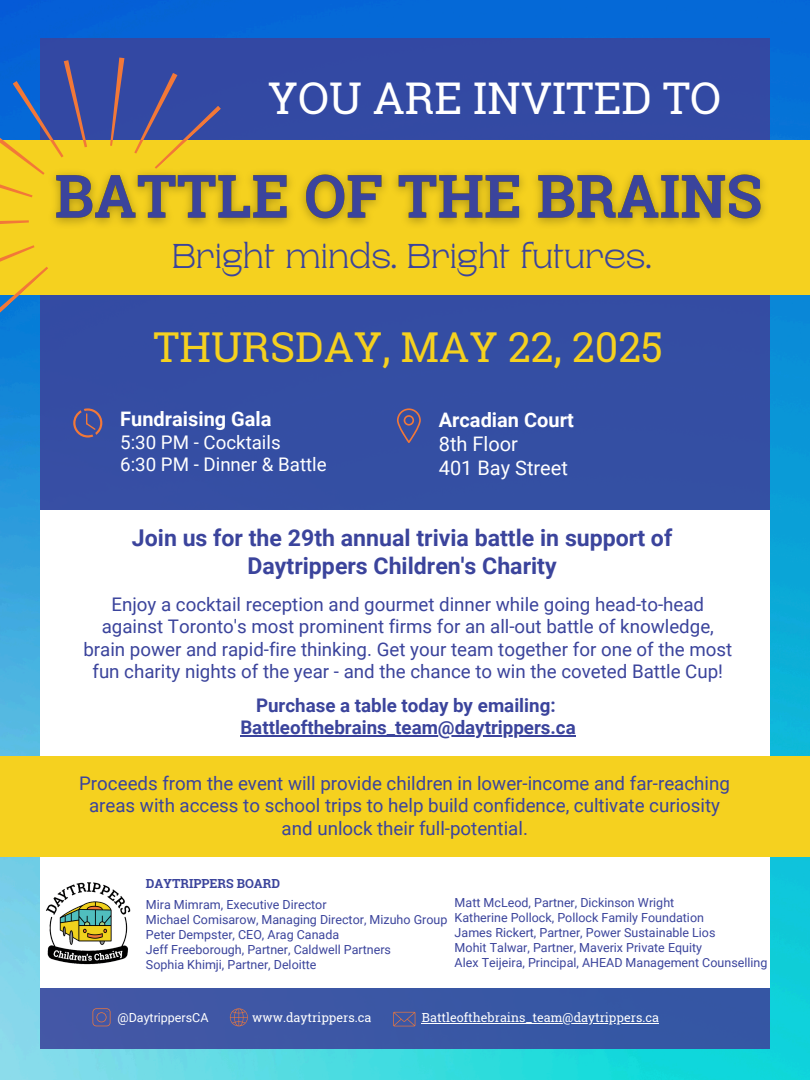
<style>
.page{position:relative;width:810px;height:1080px;background:#fff}
.page>*{position:absolute;margin:0;border:0;box-sizing:border-box;transform-origin:0 0}
.t1{font:43.75px "Roboto Slab";color:#fff}
.t2{font:41.25px "Roboto Slab";color:#f5d11f}
.t3{font:300 34.38px "Rasputin";color:#3b449c}
.t4{font:700 23.12px/27.6px "Roboto";color:#3b449c;text-align:center}
.t5{font:20px/23.9px "Roboto";color:#fff}
.t6{font:700 20px "Roboto";color:#fff}
.t7{font:18.75px/22.5px "Roboto";color:#3b449c;text-align:center}
.t8{font:700 18.75px "Roboto";color:#3b449c}
.t9{font:18.75px/22.5px "Roboto";color:#fff}
.t10{font:12.5px "Roboto";color:#3b449c}
.t11{font:12.5px "Roboto Slab";color:#fff}
.t12{font:700 12.5px "Roboto Slab";color:#3b449c}
.t13{font:12.5px "Roboto";color:#fff}
.s1{font-weight:700}
</style>
<div class="page">
<img style="left:0;top:0;width:810px;height:1080px">
<div style="left:40px;top:38px;width:730px;height:1011px;background:#344ea3"></div>
<div style="left:0;top:140px;width:810px;height:154px;background:#f5d11f"></div>
<img style="left:221px;top:172px;width:544px;height:53px">
<svg style="left:0;top:0;width:221px;height:329px"></svg>
<div style="left:40px;top:510px;width:730px;height:478px;background:#fff"></div>
<div style="left:0;top:756px;width:810px;height:101px;background:#f5d11f"></div>
<hr style="left:240px;top:735px;width:336px;height:2px;background:#3b449c">
<img style="left:11px;top:866px;width:120px;height:120px">
<svg style="left:73px;top:408px;width:29px;height:29px"></svg>
<svg style="left:397px;top:408px;width:24px;height:35px"></svg>
<svg style="left:230px;top:1008px;width:18px;height:18px"></svg>
<svg style="left:93px;top:1008px;width:17px;height:18px"></svg>
<svg style="left:393px;top:1012px;width:22px;height:14px"></svg>
<hr style="left:422px;top:1023px;width:237px;height:1px;background:#fff">
<p class="t1" style="left:268px;top:68px;width:455px">YOU ARE INVITED TO</p>
<p class="t3" style="left:172px;top:237px;width:481px">Bright minds. Bright futures.</p>
<h2 class="t2" style="left:154px;top:319px;width:511px">THURSDAY, MAY 22, 2025</h2>
<p class="t6" style="left:120px;top:407px;width:153px">Fundraising Gala</p>
<p class="t9" style="left:120px;top:431px;width:208px">5:30 PM - Cocktails<br>6:30 PM - Dinner &amp; Battle</p>
<p class="t5" style="left:439px;top:408px;width:136px"><span class="s1">Arcadian Court<br></span>8th Floor<br>401 Bay Street</p>
<h3 class="t4" style="left:132px;top:524px;width:542px">Join us for the 29th annual trivia battle in support of<br>Daytrippers Children's Charity</h3>
<h6 class="t7" style="left:83px;top:593px;width:650px">Enjoy a cocktail reception and gourmet dinner while going head-to-head against Toronto's most prominent firms for an all-out battle of knowledge, brain power and rapid-fire thinking. Get your team together for one of the most fun charity nights of the year - and the chance to win the coveted Battle Cup!</h6>
<p class="t8" style="left:256px;top:694px;width:301px">Purchase a table today by emailing:</p>
<h6 class="t8" style="left:240px;top:717px;width:337px">Battleofthebrains_team@daytrippers.ca</h6>
<h2 class="t7" style="left:79px;top:772px;width:652px">Proceeds from the event will provide children in lower-income and far-reaching areas with access to school trips to help build confidence, cultivate curiosity and unlock their full-potential.</h2>
<h4 class="t12" style="left:146px;top:875px;width:136px">DAYTRIPPERS BOARD</h4>
<h6 class="t10" style="left:146px;top:898px;width:182px">Mira Mimram, Executive Director</h6>
<h5 class="t10" style="left:146px;top:913px;width:303px">Michael Comisarow, Managing Director, Mizuho Group</h5>
<p class="t10" style="left:146px;top:928px;width:195px">Peter Dempster, CEO, Arag Canada</p>
<p class="t10" style="left:146px;top:943px;width:247px">Jeff Freeborough, Partner, Caldwell Partners</p>
<p class="t10" style="left:146px;top:958px;width:172px">Sophia Khimji, Partner, Deloitte</p>
<p class="t10" style="left:455px;top:895px;width:221px">Matt McLeod, Partner, Dickinson Wright</p>
<p class="t10" style="left:455px;top:910px;width:251px">Katherine Pollock, Pollock Family Foundation</p>
<p class="t10" style="left:455px;top:925px;width:262px">James Rickert, Partner, Power Sustainable Lios</p>
<h6 class="t10" style="left:455px;top:940px;width:249px">Mohit Talwar, Partner, Maverix Private Equity</h6>
<p class="t10" style="left:455px;top:955px;width:314px">Alex Teijeira, Principal, AHEAD Management Counselling</p>
<p class="t13" style="left:118px;top:1010px;width:93px">@DaytrippersCA</p>
<p class="t11" style="left:252px;top:1009px;width:121px">www.daytrippers.ca</p>
<p class="t11" style="left:422px;top:1009px;width:239px">Battleofthebrains_team@daytrippers.ca</p>
</div>
